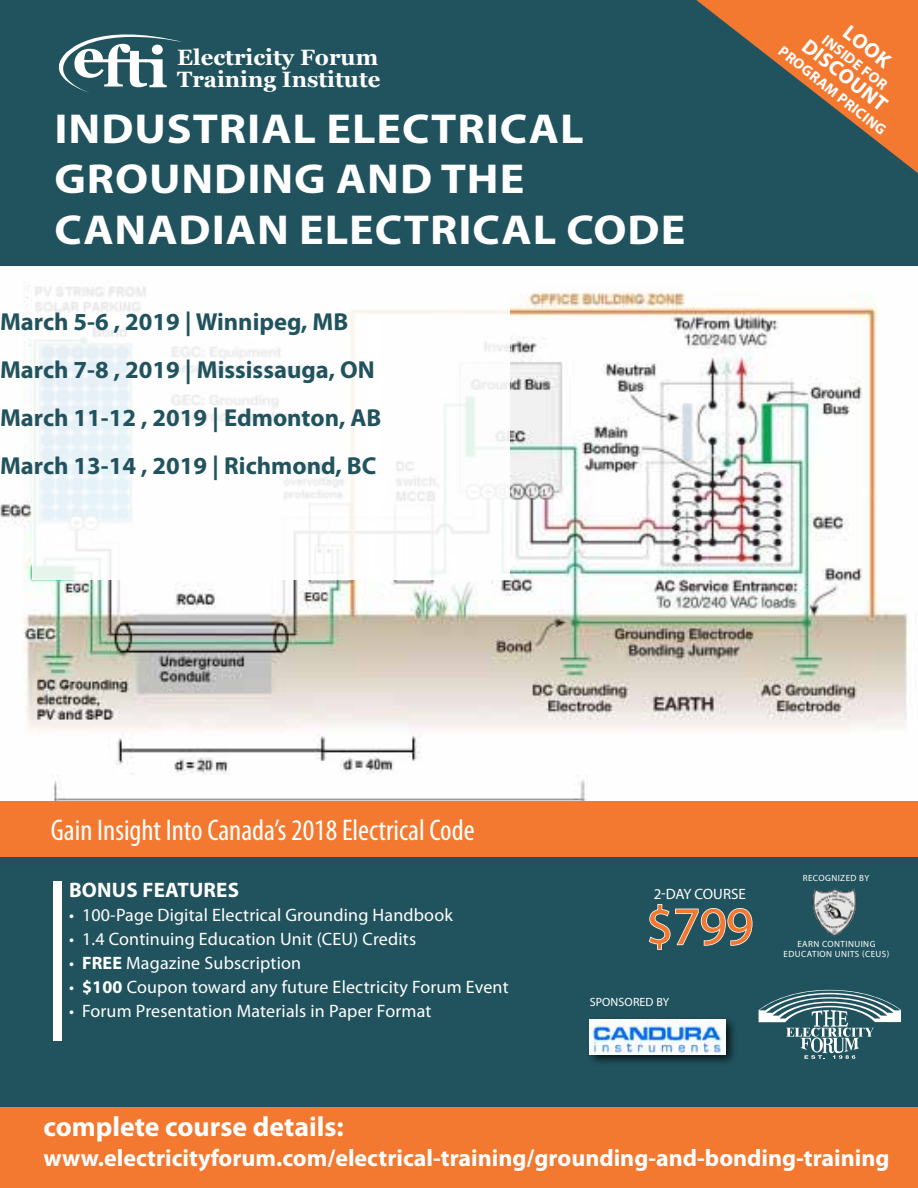
<style>
.page{position:relative;width:918px;height:1188px;background:#21535e}
.page>*{position:absolute;margin:0;border:0;box-sizing:border-box;transform-origin:0 0}
.t1{font:54px "Myriad Pro";color:#f47930}
.t2{font:700 42px/51px "Myriad Pro";letter-spacing:.02em;color:#fff;scale:1.1 1}
.t3{font:condensed 30px "Myriad Pro";color:#fff}
.t4{font:700 27.9px "Myriad Pro";color:#fff}
.t5{font:700 24.6px/48px "Myriad Pro";color:#21535e}
.t6{font:700 24px "Myriad Pro";color:#fff}
.t7{font:700 22.2px/21.8px "Georgia";color:#fff}
.t8{font:700 21px/36px "Myriad Pro";letter-spacing:.01em;color:#fff;text-align:center}
.t9{font:18px "Myriad Pro";letter-spacing:.01em;color:#fff}
.t10{font:700 15px "Myriad Pro";color:#fff}
.t11{font:15px "Myriad Pro";color:#fff}
.t12{font:12px "Myriad Pro";letter-spacing:.01em;color:#fff}
.t13{font:9px/10.8px "Myriad Pro";letter-spacing:.05em;color:#fff;text-align:center}
.s1{font-weight:700}
</style>
<div class="page">
<svg style="left:696px;top:0;width:222px;height:173px"></svg>
<img style="left:812px;top:888px;width:45px;height:49px">
<div style="left:53px;top:881px;width:9px;height:160px;background:#fff"></div>
<svg style="left:648px;top:904px;width:105px;height:46px"></svg>
<div style="left:0;top:1107px;width:918px;height:81px;background:#f47930"></div>
<svg style="left:759px;top:990px;width:142px;height:69px"></svg>
<svg style="left:58px;top:34px;width:124px;height:59px"></svg>
<div style="left:586px;top:1016px;width:152px;height:51px;background:#000;opacity:.75"></div>
<img style="left:590px;top:1019px;width:135px;height:35px">
<img style="left:0;top:267px;width:918px;height:534px">
<div style="left:0;top:801px;width:918px;height:56px;background:#f47930"></div>
<div style="left:32px;top:268px;width:478px;height:312px;background:#fff"></div>
<p class="t7" style="left:177px;top:45px;width:205px">Electricity Forum<br>Training Institute</p>
<h2 class="t2" style="left:54px;top:101px;width:575px">INDUSTRIAL ELECTRICAL<br>GROUNDING AND THE<br>CANADIAN ELECTRICAL CODE</h2>
<h3 class="t5" style="left:0;top:297px;width:383px">March 5-6 , 2019 | Winnipeg, MB<br>March 7-8 , 2019 | Mississauga, ON<br>March 11-12 , 2019 | Edmonton, AB<br>March 13-14 , 2019 | Richmond, BC</h3>
<p class="t8" style="left:840px;top:0;width:104px;rotate:39deg">LOOK<br>DISCOUNT</p>
<p class="t10" style="left:830px;top:30px;width:80px;rotate:38deg">INSIDE FOR</p>
<p class="t10" style="left:786px;top:42px;width:134px;rotate:38deg">PROGRAM PRICING</p>
<h3 class="t3" style="left:51px;top:812px;width:425px">Gain Insight Into Canada’s 2018 Electrical Code</h3>
<p class="t8" style="left:69px;top:871px;width:172px">BONUS FEATURES</p>
<p class="t9" style="left:69px;top:904px;width:385px">• 100-Page Digital Electrical Grounding Handbook</p>
<p class="t9" style="left:69px;top:928px;width:349px">• 1.4 Continuing Education Unit (CEU) Credits</p>
<p class="t9" style="left:69px;top:952px;width:234px">• <span class="s1">FREE</span> Magazine Subscription</p>
<p class="t9" style="left:69px;top:976px;width:441px">• <span class="s1">$100</span> Coupon toward any future Electricity Forum Event</p>
<p class="t9" style="left:69px;top:1000px;width:364px">• Forum Presentation Materials in Paper Format</p>
<p class="t11" style="left:654px;top:885px;width:22px">2-day</p>
<p class="t11" style="left:695px;top:885px;width:10px">course</p>
<h1 class="t1" style="left:646px;top:893px;width:109px">$799</h1>
<p class="t12" style="left:590px;top:994px;width:81px">SPONSORED BY</p>
<p class="t13" style="left:803px;top:873px;width:68px">RECOGNIZED BY</p>
<p class="t13" style="left:784px;top:938px;width:107px">EARN CONTINUING<br>EDUCATION UNITS (CEUs)</p>
<h3 class="t4" style="left:44px;top:1109px;width:302px">complete course details:</h3>
<h3 class="t6" style="left:44px;top:1142px;width:848px">www.electricityforum.com/electrical-training/grounding-and-bonding-training</h3>
</div>
